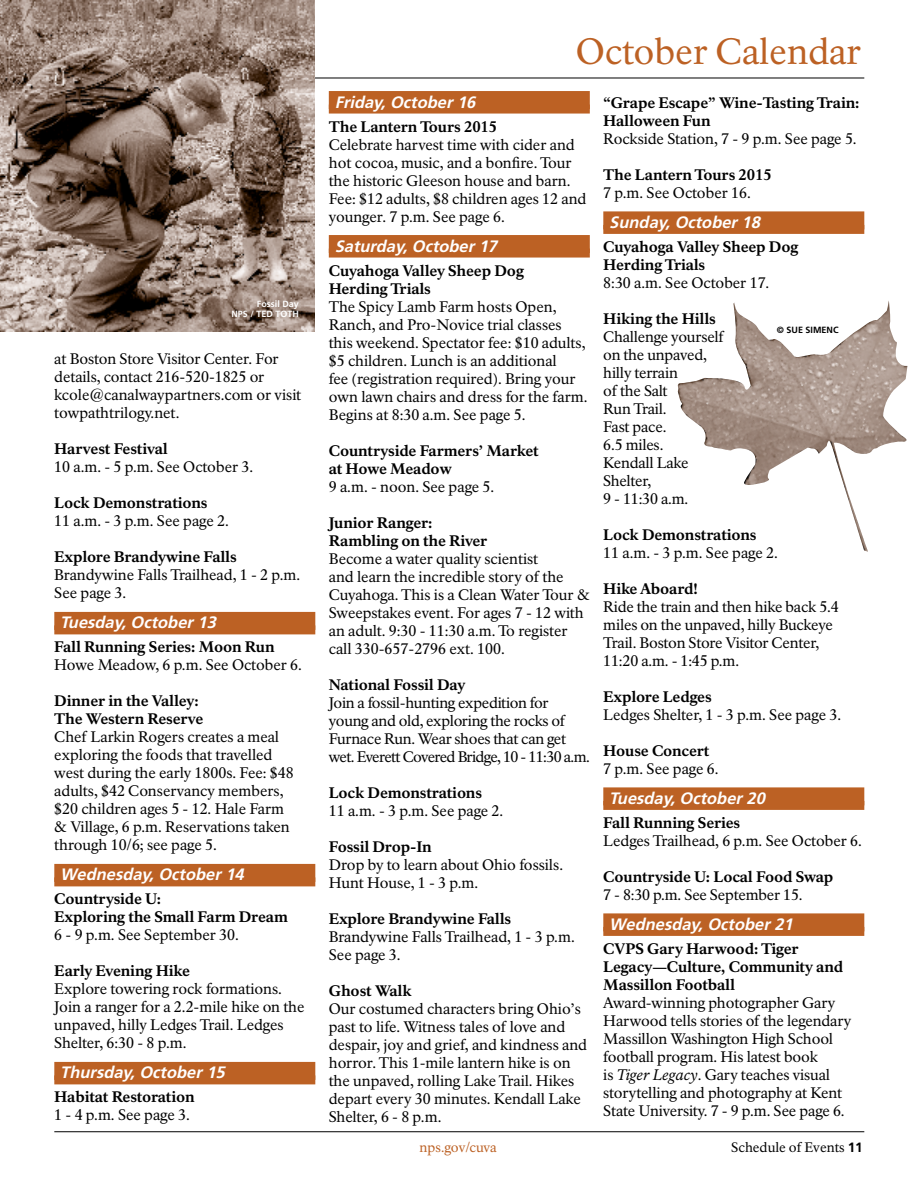
<style>
.page{position:relative;width:918px;height:1188px;background:#fff}
.page>*{position:absolute;margin:0;border:0;box-sizing:border-box;transform-origin:0 0}
.t1{font:36px "NPS Rawlinson OT";color:#bc6124}
.t2{font:italic 700 16.5px "Frutiger LT Std";color:#fff}
.t3{font:15px/18px "NPS Rawlinson OT";letter-spacing:-.005em;color:#000}
.t4{font:800 15px/18px "NPS Rawlinson OT";letter-spacing:-.01em;color:#000}
.t5{font:15px/18px "NPS Rawlinson OT";letter-spacing:-.03em;color:#000}
.t6{font:13.5px "NPS Rawlinson OT";color:#000}
.t7{font:13.5px "NPS Rawlinson OT";letter-spacing:-.01em;color:#bc6124}
.t8{font:700 9px/10.8px "Frutiger LT Std";color:#fff;text-align:right}
.t9{font:700 9px "Frutiger LT Std";color:#000}
.s1{font-style:italic}
.s2{font-family:"Frutiger LT Std";font-weight:700}
</style>
<div class="page">
<hr style="left:54px;top:1131px;width:810px;height:1px;background:#000">
<hr style="left:54px;top:78px;width:810px;height:1px;background:#000">
<div style="left:54px;top:612px;width:261px;height:18px;background:#bc6124"></div>
<div style="left:54px;top:625px;width:261px;height:9px;background:#bc6124"></div>
<div style="left:54px;top:864px;width:261px;height:18px;background:#bc6124"></div>
<div style="left:54px;top:877px;width:261px;height:9px;background:#bc6124"></div>
<div style="left:54px;top:1062px;width:261px;height:18px;background:#bc6124"></div>
<div style="left:54px;top:1075px;width:261px;height:9px;background:#bc6124"></div>
<div style="left:329px;top:91px;width:261px;height:18px;background:#bc6124"></div>
<div style="left:329px;top:105px;width:261px;height:9px;background:#bc6124"></div>
<div style="left:329px;top:235px;width:261px;height:18px;background:#bc6124"></div>
<div style="left:329px;top:249px;width:261px;height:9px;background:#bc6124"></div>
<div style="left:603px;top:211px;width:261px;height:18px;background:#bc6124"></div>
<div style="left:603px;top:225px;width:261px;height:9px;background:#bc6124"></div>
<div style="left:603px;top:787px;width:261px;height:18px;background:#bc6124"></div>
<div style="left:603px;top:801px;width:261px;height:9px;background:#bc6124"></div>
<div style="left:603px;top:913px;width:261px;height:18px;background:#bc6124"></div>
<div style="left:603px;top:927px;width:261px;height:9px;background:#bc6124"></div>
<img style="left:0;top:0;width:314px;height:331px">
<img style="left:678px;top:301px;width:211px;height:146px">
<p class="t8" style="left:231px;top:298px;width:69px">Fossil Day<br>NPS / TED TOTH</p>
<p class="t3" style="left:54px;top:350px;width:248px">at Boston Store Visitor Center. For details, contact 216-520-1825 or kcole@canalwaypartners.com or visit towpathtrilogy.net.</p>
<p class="t4" style="left:54px;top:440px;width:115px">Harvest Festival</p>
<p class="t3" style="left:54px;top:458px;width:200px">10 a.m. - 5 p.m. See October 3.</p>
<p class="t4" style="left:54px;top:494px;width:155px">Lock Demonstrations</p>
<p class="t3" style="left:54px;top:512px;width:176px">11 a.m. - 3 p.m. See page 2.</p>
<p class="t4" style="left:54px;top:548px;width:184px">Explore Brandywine Falls</p>
<p class="t3" style="left:54px;top:566px;width:247px">Brandywine Falls Trailhead, 1 - 2 p.m.<br>See page 3.</p>
<p class="t2" style="left:60px;top:613px;width:161px">Tuesday,October13</p>
<p class="t4" style="left:54px;top:638px;width:222px">Fall Running Series: Moon Run</p>
<p class="t3" style="left:54px;top:656px;width:249px">Howe Meadow, 6 p.m. See October 6.</p>
<p class="t4" style="left:54px;top:692px;width:151px">Dinner in the Valley:<br>The Western Reserve</p>
<p class="t3" style="left:54px;top:728px;width:241px">Chef Larkin Rogers creates a meal exploring the foods that travelled west during the early 1800s. Fee: $48 adults, $42 Conservancy members, $20 children ages 5 - 12. Hale Farm &amp; Village, 6 p.m. Reservations taken through 10/6; see page 5.</p>
<p class="t2" style="left:60px;top:865px;width:189px">Wednesday,October14</p>
<p class="t4" style="left:54px;top:890px;width:235px">Countryside U:<br>Exploring the Small Farm Dream</p>
<p class="t3" style="left:54px;top:926px;width:186px">6 - 9 p.m. See September 30.</p>
<p class="t4" style="left:54px;top:962px;width:137px">Early Evening Hike</p>
<p class="t3" style="left:54px;top:980px;width:252px">Explore towering rock formations.<br>Join a ranger for a 2.2-mile hike on the unpaved, hilly Ledges Trail. Ledges<br>Shelter, 6:30 - 8 p.m.</p>
<p class="t2" style="left:60px;top:1063px;width:170px">Thursday,October15</p>
<p class="t4" style="left:54px;top:1088px;width:142px">Habitat Restoration</p>
<p class="t3" style="left:54px;top:1106px;width:137px">1 - 4 p.m. See page 3.</p>
<h1 class="t1" style="left:576px;top:30px;width:287px">October Calendar</h1>
<p class="t2" style="left:335px;top:92px;width:146px">Friday,October16</p>
<p class="t4" style="left:329px;top:118px;width:170px">The Lantern Tours 2015</p>
<p class="t3" style="left:329px;top:136px;width:259px">Celebrate harvest time with cider and hot cocoa, music, and a bonfire. Tour the historic Gleeson house and barn.<br>Fee: $12 adults, $8 children ages 12 and younger. 7 p.m. See page 6.</p>
<p class="t2" style="left:335px;top:236px;width:168px">Saturday,October17</p>
<p class="t4" style="left:329px;top:262px;width:197px">Cuyahoga Valley Sheep Dog<br>Herding Trials</p>
<p class="t3" style="left:329px;top:298px;width:260px">The Spicy Lamb Farm hosts Open, Ranch, and Pro-Novice trial classes this weekend. Spectator fee: $10 adults, $5 children. Lunch is an additional<br>fee (registration required). Bring your own lawn chairs and dress for the farm.<br>Begins at 8:30 a.m. See page 5.</p>
<p class="t4" style="left:329px;top:442px;width:211px">Countryside Farmers’ Market at Howe Meadow</p>
<p class="t3" style="left:329px;top:478px;width:167px">9 a.m. - noon. See page 5.</p>
<p class="t4" style="left:329px;top:514px;width:160px">Junior Ranger:<br>Rambling on the River</p>
<p class="t3" style="left:329px;top:550px;width:262px">Become a water quality scientist<br>and learn the incredible story of the Cuyahoga. This is a Clean Water Tour &amp; Sweepstakes event. For ages 7 - 12 with an adult. 9:30 - 11:30 a.m. To register call 330-657-2796 ext. 100.</p>
<p class="t4" style="left:329px;top:676px;width:138px">National Fossil Day</p>
<p class="t5" style="left:329px;top:694px;width:263px">Join a fossil-hunting expedition for young and old, exploring the rocks of Furnace Run. Wear shoes that can get wet. Everett Covered Bridge, 10 - 11:30 a.m.</p>
<p class="t4" style="left:329px;top:784px;width:155px">Lock Demonstrations</p>
<p class="t3" style="left:329px;top:802px;width:176px">11 a.m. - 3 p.m. See page 2.</p>
<p class="t4" style="left:329px;top:838px;width:104px">Fossil Drop-In</p>
<p class="t3" style="left:329px;top:856px;width:236px">Drop by to learn about Ohio fossils.<br>Hunt House, 1 - 3 p.m.</p>
<p class="t4" style="left:329px;top:910px;width:184px">Explore Brandywine Falls</p>
<p class="t3" style="left:329px;top:928px;width:247px">Brandywine Falls Trailhead, 1 - 3 p.m.<br>See page 3.</p>
<p class="t4" style="left:329px;top:982px;width:84px">Ghost Walk</p>
<p class="t3" style="left:329px;top:1000px;width:260px">Our costumed characters bring Ohio’s past to life. Witness tales of love and despair, joy and grief, and kindness and horror. This 1-mile lantern hike is on the unpaved, rolling Lake Trail. Hikes depart every 30 minutes. Kendall Lake Shelter, 6 - 8 p.m.</p>
<p class="t4" style="left:603px;top:94px;width:258px">“Grape Escape” Wine-Tasting Train:<br>Halloween Fun</p>
<p class="t3" style="left:603px;top:130px;width:255px">Rockside Station, 7 - 9 p.m. See page 5.</p>
<p class="t4" style="left:603px;top:166px;width:170px">The Lantern Tours 2015</p>
<p class="t3" style="left:603px;top:184px;width:149px">7 p.m. See October 16.</p>
<p class="t2" style="left:609px;top:212px;width:156px">Sunday,October18</p>
<p class="t4" style="left:603px;top:238px;width:197px">Cuyahoga Valley Sheep Dog<br>Herding Trials</p>
<p class="t3" style="left:603px;top:274px;width:168px">8:30 a.m. See October 17.</p>
<p class="t4" style="left:603px;top:310px;width:114px">Hiking the Hills</p>
<p class="t3" style="left:603px;top:328px;width:122px">Challenge yourself on the unpaved, hilly terrain<br>of the Salt<br>Run Trail.<br>Fast pace.<br>6.5 miles.<br>Kendall Lake<br>Shelter,<br>9 - 11:30 a.m.</p>
<p class="t4" style="left:603px;top:526px;width:155px">Lock Demonstrations</p>
<p class="t3" style="left:603px;top:544px;width:176px">11 a.m. - 3 p.m. See page 2.</p>
<p class="t4" style="left:603px;top:580px;width:96px">Hike Aboard!</p>
<p class="t3" style="left:603px;top:598px;width:237px">Ride the train and then hike back 5.4 miles on the unpaved, hilly Buckeye<br>Trail. Boston Store Visitor Center,<br>11:20 a.m. - 1:45 p.m.</p>
<p class="t4" style="left:603px;top:688px;width:110px">Explore Ledges</p>
<p class="t3" style="left:603px;top:706px;width:239px">Ledges Shelter, 1 - 3 p.m. See page 3.</p>
<p class="t4" style="left:603px;top:742px;width:108px">House Concert</p>
<p class="t3" style="left:603px;top:760px;width:117px">7 p.m. See page 6.</p>
<p class="t2" style="left:609px;top:788px;width:161px">Tuesday,October20</p>
<p class="t4" style="left:603px;top:814px;width:139px">Fall Running Series</p>
<p class="t3" style="left:603px;top:832px;width:260px">Ledges Trailhead, 6 p.m. See October 6.</p>
<p class="t4" style="left:603px;top:868px;width:232px">Countryside U: Local Food Swap</p>
<p class="t3" style="left:603px;top:886px;width:201px">7 - 8:30 p.m. See September 15.</p>
<p class="t2" style="left:609px;top:914px;width:189px">Wednesday,October21</p>
<p class="t4" style="left:603px;top:940px;width:242px">CVPS Gary Harwood: Tiger<br>Legacy—Culture, Community and<br>Massillon Football</p>
<p class="t3" style="left:603px;top:994px;width:250px">Award-winning photographer Gary Harwood tells stories of the legendary Massillon Washington High School football program. His latest book<br>is <span class="s1">Tiger Legacy</span>. Gary teaches visual storytelling and photography at Kent State University. 7 - 9 p.m. See page 6.</p>
<p class="t9" style="left:777px;top:324px;width:63px">© SUE SIMENC</p>
<p class="t7" style="left:420px;top:1139px;width:79px">nps.gov/cuva</p>
<p class="t6" style="left:731px;top:1139px;width:133px">Schedule of Events <span class="s2">11</span></p>
</div>
